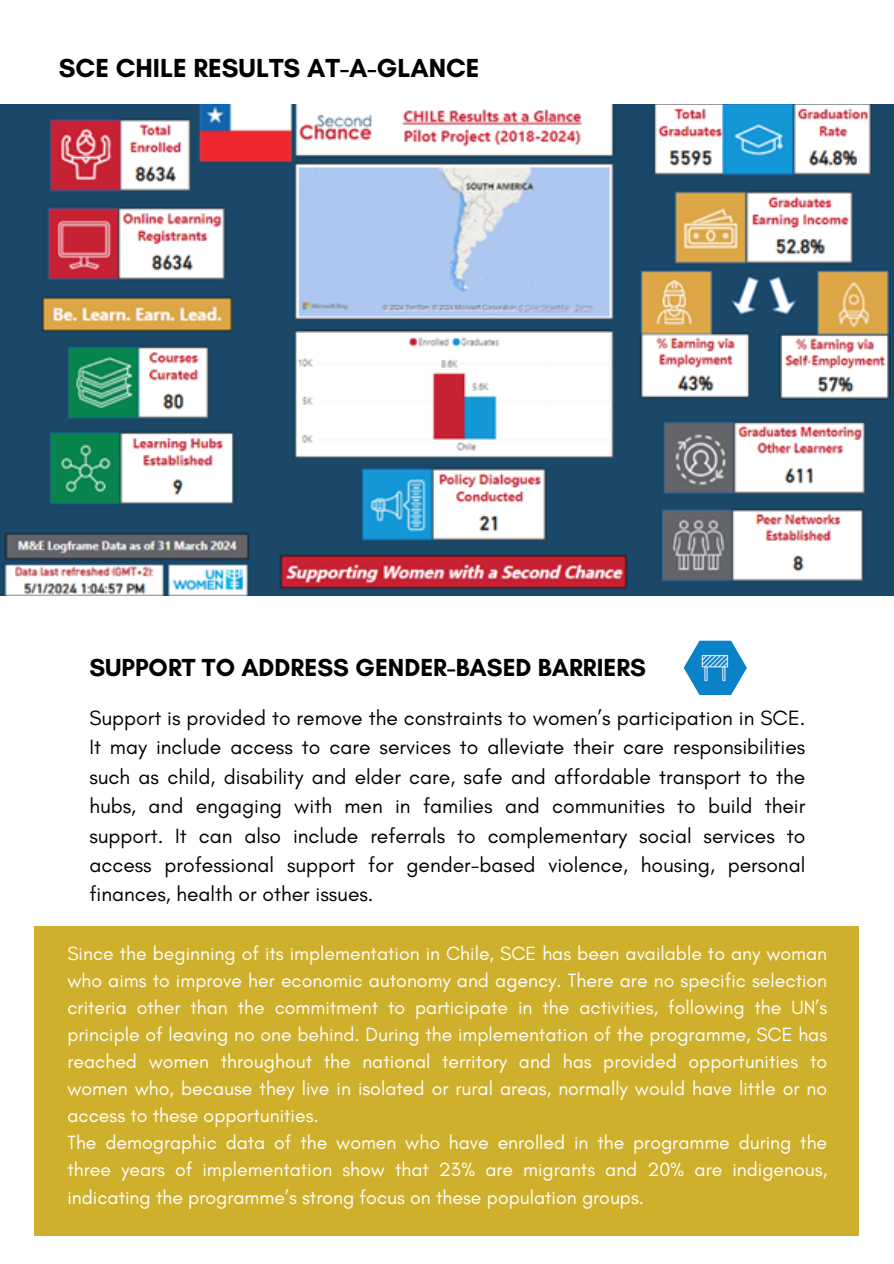
<style>
.page{position:relative;width:894px;height:1264px;background:#fff}
.page>*{position:absolute;margin:0;border:0;box-sizing:border-box;transform-origin:0 0}
.t1{font:700 26.7px "Glacial Indifference";color:#000}
.t2{font:700 25.2px "Glacial Indifference";color:#000}
.t3{font:21px/29.4px "Glacial Indifference";color:#000;text-align:justify}
.t4{font:19.5px/27px "Glacial Indifference";color:#fff;text-align:justify}
</style>
<div class="page">
<div style="left:34px;top:926px;width:824px;height:309px;background:#cfb02c"></div>
<img style="left:683px;top:640px;width:64px;height:55px">
<img style="left:0;top:105px;width:893px;height:490px">
<h1 class="t1" style="left:59px;top:52px;width:422px">SCE CHILE RESULTS AT-A-GLANCE</h1>
<h1 class="t2" style="left:89px;top:652px;width:558px">SUPPORT TO ADDRESS GENDER-BASED BARRIERS</h1>
<p class="t3" style="left:89px;top:703px;width:717px">Support is provided to remove the constraints to women’s participation in SCE.<br>It may include access to care services to alleviate their care responsibilities such as child, disability and elder care, safe and affordable transport to the hubs, and engaging with men in families and communities to build their support. It can also include referrals to complementary social services to access professional support for gender-based violence, housing, personal finances, health or other issues.</p>
<p class="t4" style="left:67px;top:940px;width:761px">Since the beginning of its implementation in Chile, SCE has been available to any woman who aims to improve her economic autonomy and agency. There are no specific selection criteria other than the commitment to participate in the activities, following the UN’s principle of leaving no one behind. During the implementation of the programme, SCE has reached women throughout the national territory and has provided opportunities to women who, because they live in isolated or rural areas, normally would have little or no access to these opportunities.</p>
<p class="t4" style="left:67px;top:1129px;width:761px">The demographic data of the women who have enrolled in the programme during the three years of implementation show that 23% are migrants and 20% are indigenous, indicating the programme’s strong focus on these population groups.</p>
</div>
